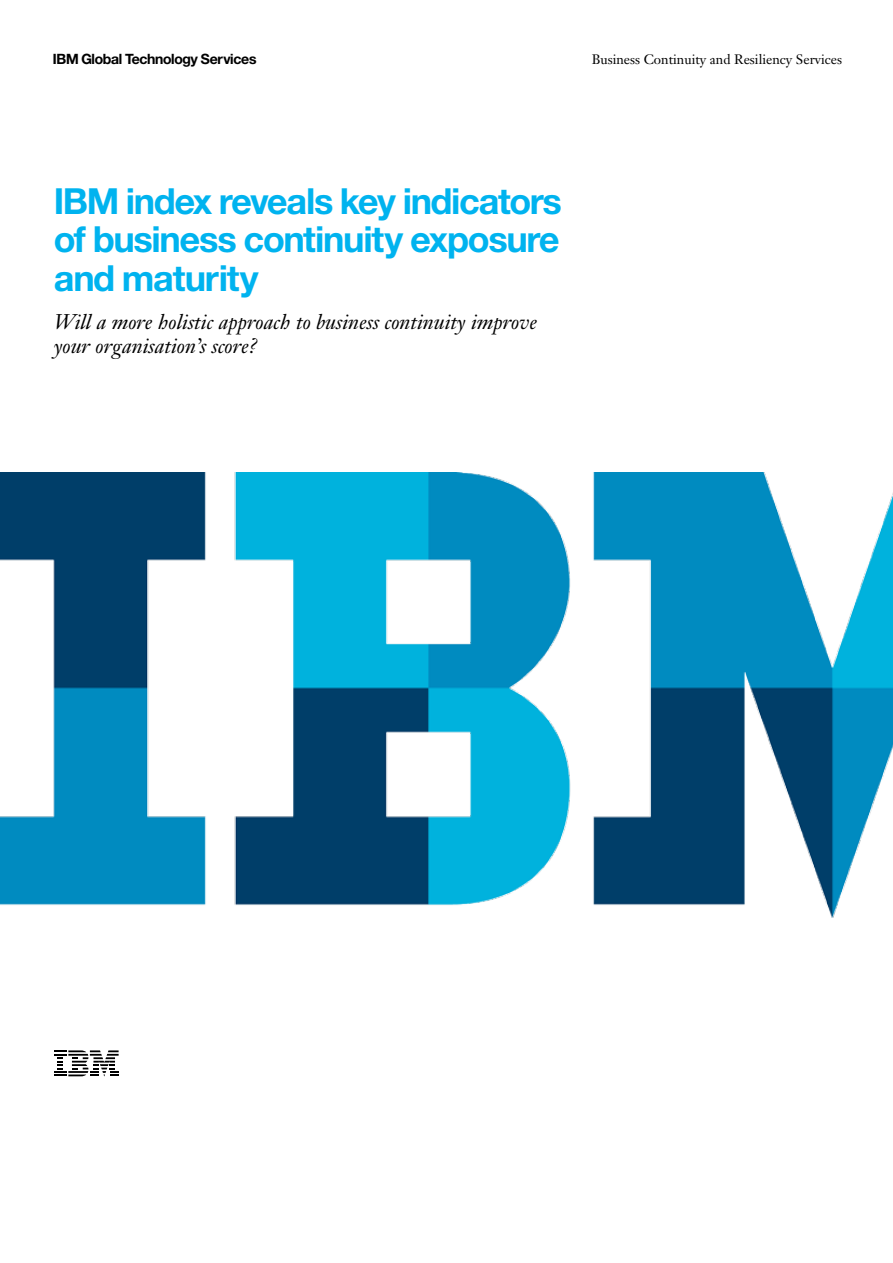
<style>
.page{position:relative;width:893px;height:1263px;background:#fff}
.page>*{position:absolute;margin:0;border:0;box-sizing:border-box;transform-origin:0 0}
.t1{font:36px/39px "Helv Neue Boldfor IBM";letter-spacing:-.02em;color:#00b3ef;text-align:justify}
.t2{font:italic 21px/24px "Janson Text LT Pro";color:#000}
.t3{font:14.25px "Helv Neue Boldfor IBM";letter-spacing:-.02em;color:#000}
.t4{font:13.5px "Janson Text LT Pro";color:#000}
</style>
<div class="page">
<svg style="left:54px;top:1050px;width:65px;height:26px"></svg>
<img style="left:0;top:473px;width:893px;height:444px">
<p class="t3" style="left:53px;top:50px;width:205px">IBM Global Technology Services</p>
<p class="t4" style="left:592px;top:51px;width:252px">Business Continuity and Resiliency Services</p>
<h1 class="t1" style="left:54px;top:180px;width:509px">IBM index reveals key indicators of business continuity exposure and maturity</h1>
<p class="t2" style="left:54px;top:310px;width:485px">Will a more holistic approach to business continuity improve your organisation’s score?</p>
</div>
